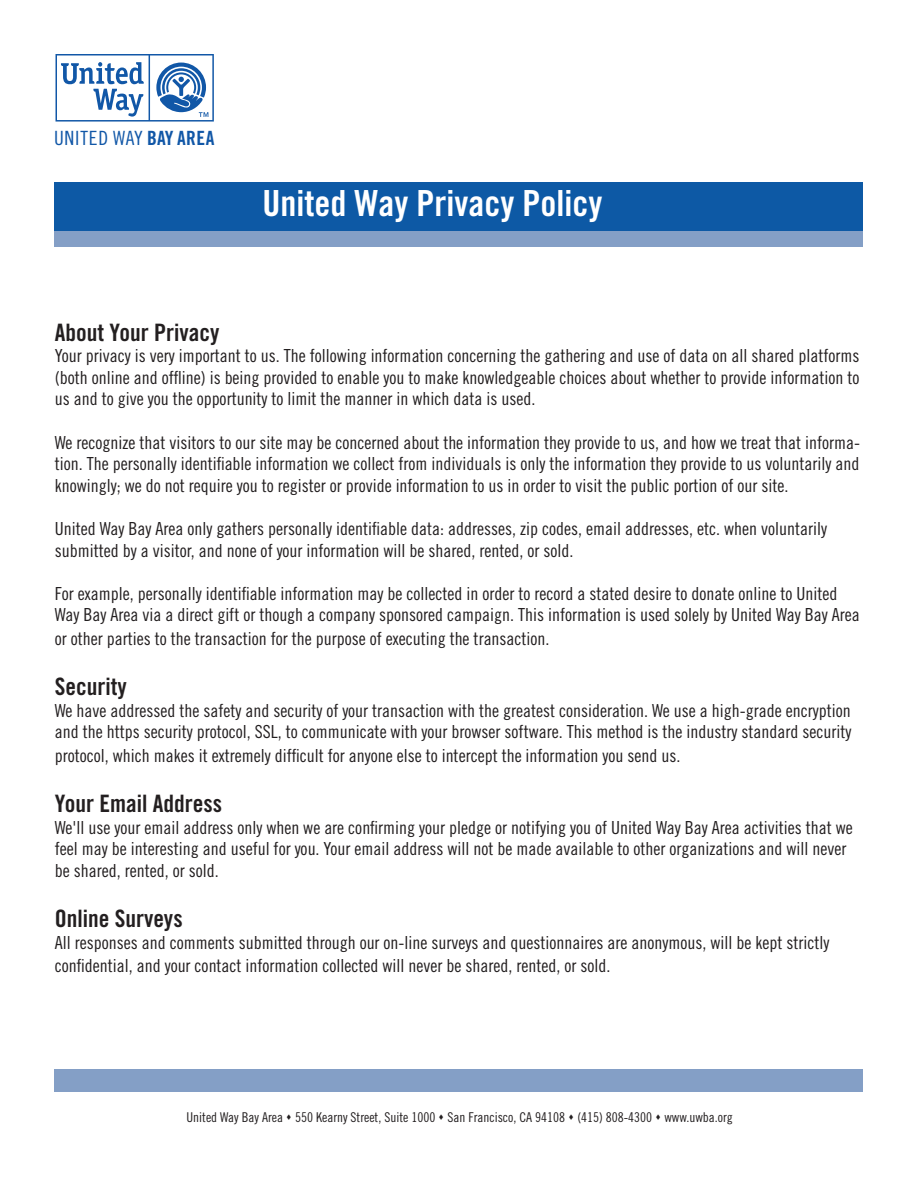
<style>
.page{position:relative;width:918px;height:1188px;background:#fff}
.page>*{position:absolute;margin:0;border:0;box-sizing:border-box;transform-origin:0 0}
.t1{font:36px "Trade Gothic Bold Cond Twenty";color:#fff}
.t2{font:24px "Trade Gothic Bold Cond Twenty";color:#231f20}
.t3{font:19.65px "Trade Gothic LT Std Cn 18";letter-spacing:.045em;color:#1157a7}
.t4{font:18px/21.6px "Trade Gothic Cond Eighteen";color:#231f20}
.t5{font:13.5px "Trade Gothic Cond Eighteen";color:#231f20}
.s1{font-family:"Trade Gothic LT Std Bd Cn 20"}
</style>
<div class="page">
<div style="left:55px;top:182px;width:808px;height:49px;background:#0d59a5"></div>
<svg style="left:56px;top:54px;width:158px;height:68px"></svg>
<div style="left:55px;top:231px;width:808px;height:16px;background:#849fc6"></div>
<div style="left:55px;top:1069px;width:808px;height:23px;background:#849fc6"></div>
<p class="t3" style="left:54px;top:126px;width:162px">UNITED WAY <span class="s1">BAY AREA</span></p>
<p class="t1" style="left:263px;top:181px;width:341px">United Way Privacy Policy</p>
<p class="t2" style="left:55px;top:318px;width:166px">About Your Privacy</p>
<p class="t4" style="left:55px;top:345px;width:806px;text-align:justify">Your privacy is very important to us. The following information concerning the gathering and use of data on all shared platforms (both online and offline) is being provided to enable you to make knowledgeable choices about whether to provide information to us and to give you the opportunity to limit the manner in which data is used.</p>
<p class="t4" style="left:55px;top:431px;width:807px;text-align:justify">We recognize that visitors to our site may be concerned about the information they provide to us, and how we treat that informa&shy;tion. The personally identifiable information we collect from individuals is only the information they provide to us voluntarily and knowingly; we do not require you to register or provide information to us in order to visit the public portion of our site.</p>
<p class="t4" style="left:55px;top:518px;width:774px">United Way Bay Area only gathers personally identifiable data: addresses, zip codes, email addresses, etc. when voluntarily submitted by a visitor, and none of your information will be shared, rented, or sold.</p>
<p class="t4" style="left:55px;top:582px;width:806px">For example, personally identifiable information may be collected in order to record a stated desire to donate online to United<br>Way Bay Area via a direct gift or though a company sponsored campaign. This information is used solely by United Way Bay Area</p>
<p class="t4" style="left:55px;top:627px;width:496px">or other parties to the transaction for the purpose of executing the transaction.</p>
<p class="t2" style="left:55px;top:672px;width:73px">Security</p>
<p class="t4" style="left:55px;top:699px;width:798px">We have addressed the safety and security of your transaction with the greatest consideration. We use a high-grade encryption and the https security protocol, SSL, to communicate with your browser software. This method is the industry standard security</p>
<p class="t4" style="left:55px;top:744px;width:627px">protocol, which makes it extremely difficult for anyone else to intercept the information you send us.</p>
<p class="t2" style="left:55px;top:789px;width:169px">Your Email Address</p>
<p class="t4" style="left:55px;top:816px;width:800px">We'll use your email address only when we are confirming your pledge or notifying you of United Way Bay Area activities that we feel may be interesting and useful for you. Your email address will not be made available to other organizations and will never be shared, rented, or sold.</p>
<p class="t2" style="left:55px;top:904px;width:129px">Online Surveys</p>
<p class="t4" style="left:55px;top:931px;width:776px;line-height:23.4px">All responses and comments submitted through our on-line surveys and questionnaires are anonymous, will be kept strictly confidential, and your contact information collected will never be shared, rented, or sold.</p>
<p class="t5" style="left:187px;top:1109px;width:548px">United Way Bay Area ▲ 550 Kearny Street, Suite 1000 ▲ San Francisco, CA 94108 ▲ (415) 808-4300 ▲ www.uwba.org</p>
</div>
